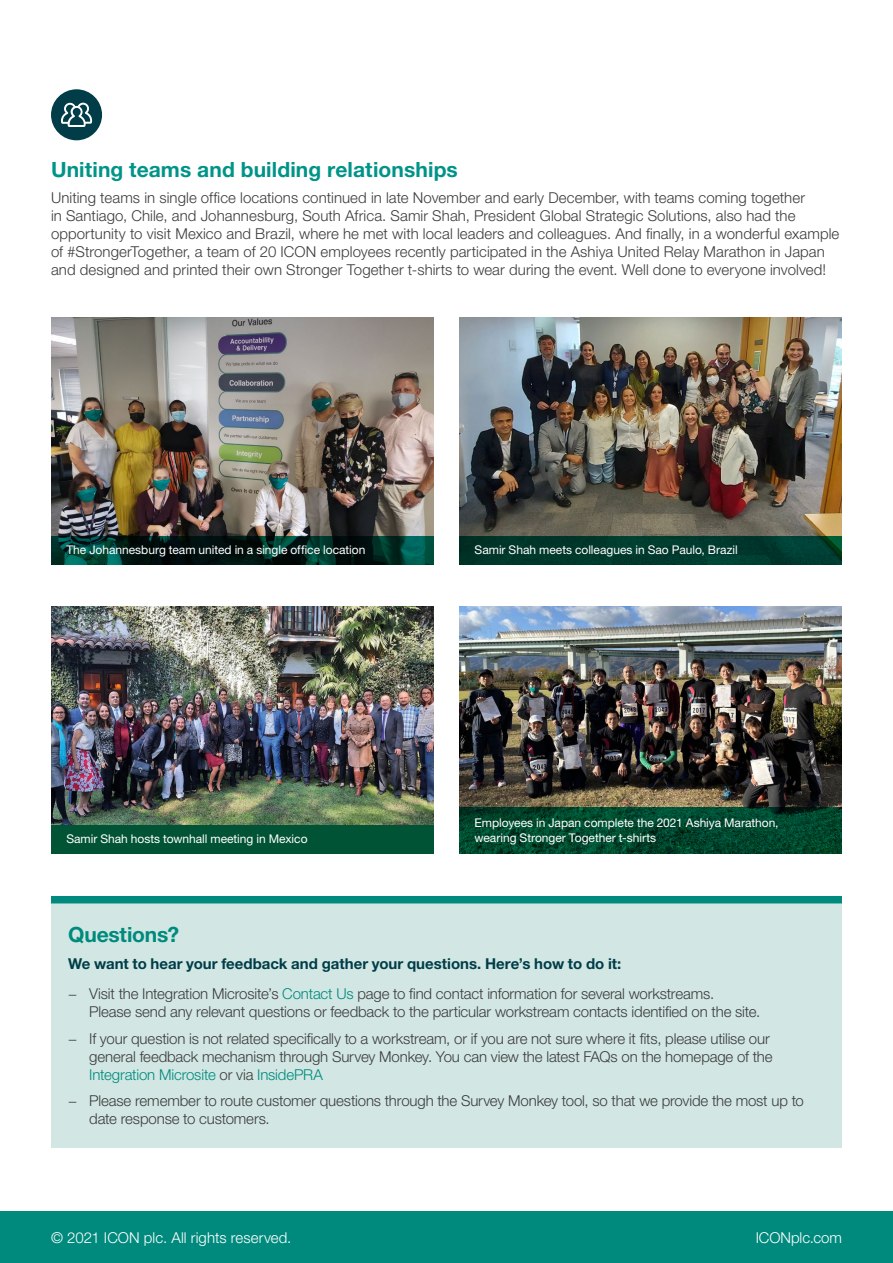
<style>
.page{position:relative;width:893px;height:1263px;background:#fff}
.page>*{position:absolute;margin:0;border:0;box-sizing:border-box;transform-origin:0 0}
.t1{font:700 21px "Helvetica Neue LT Std";letter-spacing:.005em;color:#009488}
.t2{font:700 21px "Helvetica Neue LT Std";letter-spacing:-.01em;color:#008a7d}
.t3{font:300 15px/18px "Helvetica Neue LT Std";letter-spacing:-.005em;color:#3c3c3b}
.t4{font:300 15px "Helvetica Neue LT Std";color:#fff}
.t5{font:12px/15px "Helvetica Neue LT Std";color:#fff}
.s1{font-weight:700;color:#003d48}
.s2{color:#008a7d}
</style>
<div class="page">
<div style="left:0;top:1212px;width:893px;height:51px;background:#008a7d"></div>
<div style="left:51px;top:89px;width:51px;height:51px;background:#003d48;border-radius:50%"></div>
<svg style="left:61px;top:103px;width:31px;height:24px"></svg>
<div style="left:51px;top:900px;width:791px;height:248px;background:#d2e7e4"></div>
<div style="left:51px;top:896px;width:791px;height:7px;background:#008a7d"></div>
<img style="left:51px;top:318px;width:383px;height:218px">
<img style="left:51px;top:607px;width:383px;height:218px">
<img style="left:459px;top:607px;width:383px;height:200px">
<img style="left:459px;top:318px;width:383px;height:218px">
<svg style="left:51px;top:536px;width:383px;height:28px;background:#002722"></svg>
<div style="left:51px;top:825px;width:383px;height:28px;background:#005335"></div>
<svg style="left:459px;top:807px;width:383px;height:46px;background:#00462c"></svg>
<svg style="left:459px;top:536px;width:383px;height:28px;background:#00392c"></svg>
<h1 class="t1" style="left:51px;top:156px;width:408px">Uniting teams and building relationships</h1>
<p class="t3" style="left:51px;top:188px;width:790px">Uniting teams in single office locations continued in late November and early December, with teams coming together<br>in Santiago, Chile, and Johannesburg, South Africa. Samir Shah, President Global Strategic Solutions, also had the opportunity to visit Mexico and Brazil, where he met with local leaders and colleagues. And finally, in a wonderful example of #StrongerTogether, a team of 20 ICON employees recently participated in the Ashiya United Relay Marathon in Japan and designed and printed their own Stronger Together t-shirts to wear during the event. Well done to everyone involved!</p>
<p class="t5" style="left:66px;top:542px;width:301px">The Johannesburg team united in a single office location</p>
<p class="t5" style="left:66px;top:831px;width:243px">Samir Shah hosts townhall meeting in Mexico</p>
<p class="t5" style="left:475px;top:542px;width:265px">Samir Shah meets colleagues in Sao Paulo, Brazil</p>
<p class="t5" style="left:475px;top:815px;width:306px">Employees in Japan complete the 2021 Ashiya Marathon, wearing Stronger Together t-shirts</p>
<h1 class="t2" style="left:68px;top:922px;width:113px">Questions?</h1>
<p class="t3" style="left:68px;top:948px;width:648px;line-height:30.8px"><span class="s1">We want to hear your feedback and gather your questions. Here’s how to do it:<br></span>− Visit the Integration Microsite’s <span class="s2">Contact Us</span> page to find contact information for several workstreams.</p>
<p class="t3" style="left:68px;top:998px;width:703px;line-height:26.5px;text-indent:21px">Please send any relevant questions or feedback to the particular workstream contacts identified on the site. − If your question is not related specifically to a workstream, or if you are not sure where it fits, please utilise our</p>
<p class="t3" style="left:89px;top:1047px;width:685px">general feedback mechanism through Survey Monkey. You can view the latest FAQs on the homepage of the<br><span class="s2">Integration Microsite</span> or via <span class="s2">InsidePRA</span></p>
<p class="t3" style="left:89px;top:1092px;width:716px;text-indent:-21px">− Please remember to route customer questions through the Survey Monkey tool, so that we provide the most up to date response to customers.</p>
<p class="t4" style="left:51px;top:1228px;width:242px">© 2021 ICON plc. All rights reserved.</p>
<p class="t4" style="left:756px;top:1228px;width:88px">ICONplc.com</p>
</div>
